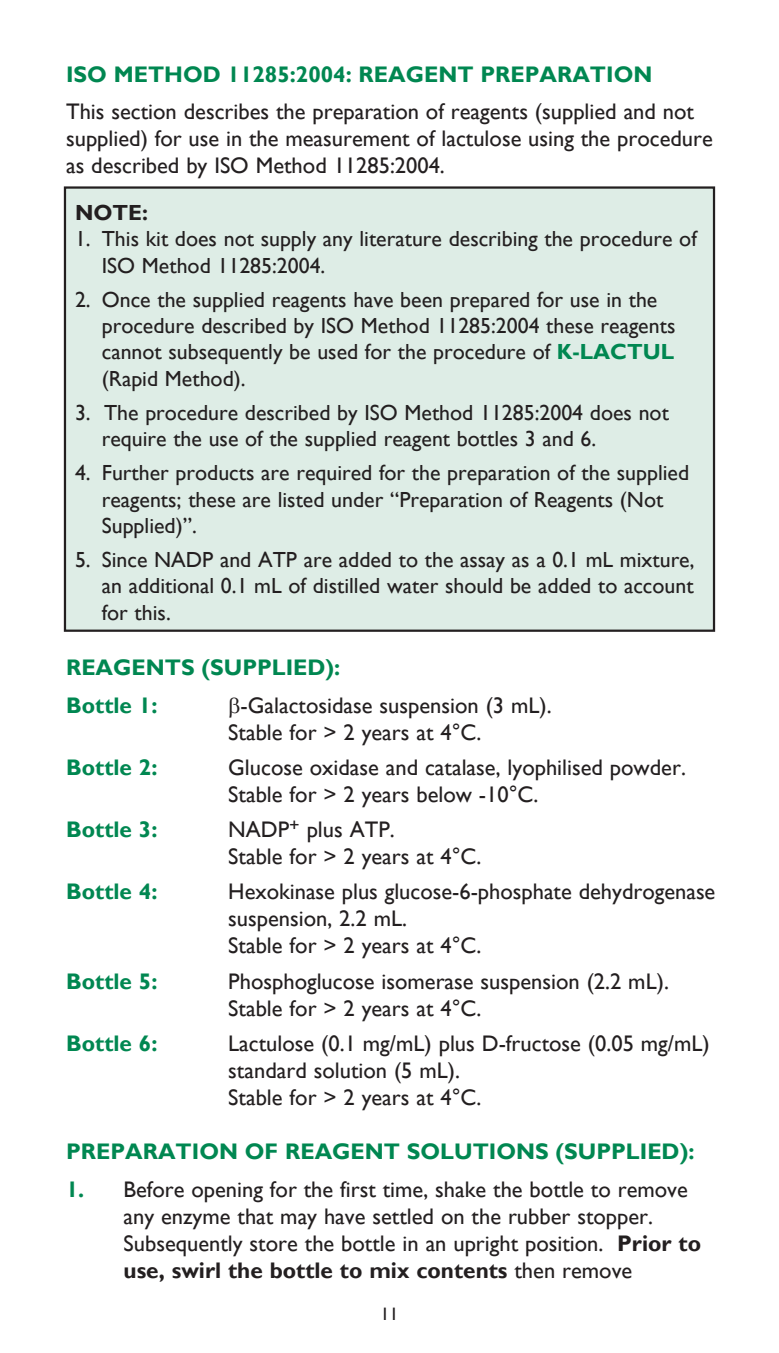
<style>
.page{position:relative;width:779px;height:1353px;background:#fff}
.page>*{position:absolute;margin:0;border:0;box-sizing:border-box;transform-origin:0 0}
.t1{font:22.5px/27px "Gill Sans";color:#231f20}
.t2{font:700 22.5px "Gill Sans";color:#008751}
.t3{font:21.82px "Gill Sans";color:#231f20}
.t4{font:700 21.82px "Gill Sans";color:#231f20}
.t5{font:18px "Gill Sans";color:#231f20}
.s1{font-weight:700;color:#008751}
.s2{font-weight:700}
</style>
<div class="page">
<div style="left:65px;top:187px;width:648px;height:443px;background:#deede6"></div>
<div style="left:64px;top:186px;width:650px;height:445px;border:2px solid #231f20"></div>
<p class="t2" style="left:66px;top:60px;width:587px">ISO METHOD 11285:2004: REAGENT PREPARATION</p>
<p class="t1" style="left:66px;top:99px;width:648px">This section describes the preparation of reagents (supplied and not supplied) for use in the measurement of lactulose using the procedure as described by ISO Method 11285:2004.</p>
<p class="t4" style="left:75px;top:200px;width:74px">NOTE:</p>
<p class="t3" style="left:75px;top:226px;width:623px">1. This kit does not supply any literature describing the procedure of</p>
<p class="t3" style="left:102px;top:252px;width:225px">ISO Method 11285:2004.</p>
<p class="t3" style="left:75px;top:287px;width:583px">2. Once the supplied reagents have been prepared for use in the</p>
<p class="t3" style="left:102px;top:313px;width:574px">procedure described by ISO Method 11285:2004 these reagents</p>
<p class="t3" style="left:102px;top:339px;width:573px">cannot subsequently be used for the procedure of <span class="s1">K-LACTUL</span></p>
<p class="t3" style="left:102px;top:365px;width:145px">(Rapid Method).</p>
<p class="t3" style="left:75px;top:400px;width:595px">3. The procedure described by ISO Method 11285:2004 does not</p>
<p class="t3" style="left:102px;top:426px;width:495px">require the use of the supplied reagent bottles 3 and 6.</p>
<p class="t3" style="left:75px;top:460px;width:615px">4. Further products are required for the preparation of the supplied</p>
<p class="t3" style="left:102px;top:486px;width:562px">reagents; these are listed under “Preparation of Reagents (Not</p>
<p class="t3" style="left:102px;top:512px;width:97px">Supplied)”.</p>
<p class="t3" style="left:75px;top:547px;width:620px">5. Since NADP and ATP are added to the assay as a 0.1 mL mixture,</p>
<p class="t3" style="left:102px;top:573px;width:593px">an additional 0.1 mL of distilled water should be added to account</p>
<p class="t3" style="left:102px;top:599px;width:70px">for this.</p>
<p class="t2" style="left:66px;top:654px;width:276px">REAGENTS (SUPPLIED):</p>
<p class="t2" style="left:66px;top:691px;width:93px">Bottle 1:</p>
<p class="t1" style="left:240px;top:692px;width:312px">-Galactosidase suspension (3 mL).</p>
<p class="t1" style="left:228px;top:719px;width:254px">Stable for &gt; 2 years at 4°C.</p>
<p class="t2" style="left:66px;top:753px;width:93px">Bottle 2:</p>
<p class="t1" style="left:228px;top:754px;width:459px">Glucose oxidase and catalase, lyophilised powder.</p>
<p class="t1" style="left:228px;top:781px;width:311px">Stable for &gt; 2 years below -10°C.</p>
<p class="t2" style="left:66px;top:816px;width:93px">Bottle 3:</p>
<p class="t1" style="left:228px;top:816px;width:168px">NADP<sup>+</sup> plus ATP.</p>
<p class="t1" style="left:228px;top:843px;width:254px">Stable for &gt; 2 years at 4°C.</p>
<p class="t2" style="left:66px;top:878px;width:93px">Bottle 4:</p>
<p class="t1" style="left:228px;top:878px;width:488px">Hexokinase plus glucose-6-phosphate dehydrogenase suspension, 2.2 mL.</p>
<p class="t1" style="left:228px;top:932px;width:254px">Stable for &gt; 2 years at 4°C.</p>
<p class="t2" style="left:66px;top:967px;width:93px">Bottle 5:</p>
<p class="t1" style="left:228px;top:967px;width:442px">Phosphoglucose isomerase suspension (2.2 mL).</p>
<p class="t1" style="left:228px;top:994px;width:254px">Stable for &gt; 2 years at 4°C.</p>
<p class="t2" style="left:66px;top:1029px;width:93px">Bottle 6:</p>
<p class="t1" style="left:228px;top:1029px;width:483px">Lactulose (0.1 mg/mL) plus D-fructose (0.05 mg/mL)</p>
<p class="t1" style="left:228px;top:1056px;width:233px">standard solution (5 mL).</p>
<p class="t1" style="left:228px;top:1083px;width:254px">Stable for &gt; 2 years at 4°C.</p>
<p class="t2" style="left:66px;top:1137px;width:629px">PREPARATION OF REAGENT SOLUTIONS (SUPPLIED):</p>
<p class="t1" style="left:123px;top:1175px;width:578px;text-indent:-57px"><span class="s1">1.</span> Before opening for the first time, shake the bottle to remove any enzyme that may have settled on the rubber stopper.<br>Subsequently store the bottle in an upright position. <span class="s2">Prior to use, swirl the bottle to mix contents</span> then remove</p>
<p class="t5" style="left:380px;top:1302px;width:19px">11</p>
</div>
